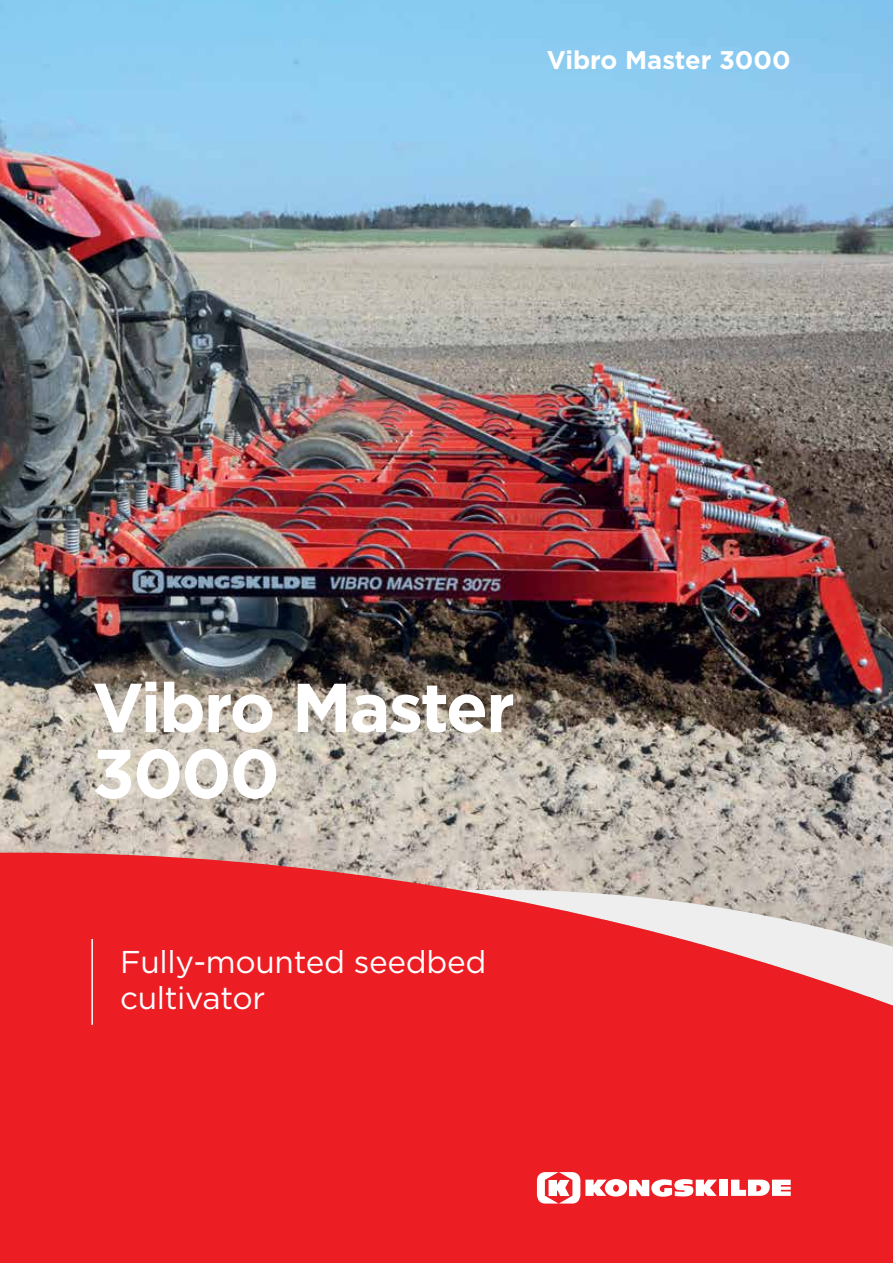
<style>
.page{position:relative;width:893px;height:1263px;background:#fff}
.page>*{position:absolute;margin:0;border:0;box-sizing:border-box;transform-origin:0 0}
.t1{font:700 69px/66px "Gotham";letter-spacing:-.03em;color:#fff}
.t2{font:31.5px/36px "Gotham";letter-spacing:-.01em;color:#fff}
.t3{font:700 25.5px "Gotham";color:#fff}
</style>
<div class="page">
<img style="left:0;top:0;width:893px;height:853px">
<svg style="left:0;top:853px;width:893px;height:410px;background:#e93136"></svg>
<svg style="left:0;top:949px;width:2px;height:314px"></svg>
<div style="left:719px;top:1180px;width:9px;height:16px;background:#fff"></div>
<svg style="left:731px;top:1180px;width:60px;height:16px"></svg>
<svg style="left:537px;top:1172px;width:180px;height:31px"></svg>
<hr style="left:91px;top:939px;width:2px;height:86px;background:#fff">
<p class="t3" style="left:547px;top:43px;width:245px">Vibro Master 3000</p>
<h1 class="t1" style="left:92px;top:674px;width:424px">Vibro Master<br>3000</h1>
<p class="t2" style="left:120px;top:943px;width:368px">Fully-mounted seedbed cultivator</p>
</div>
